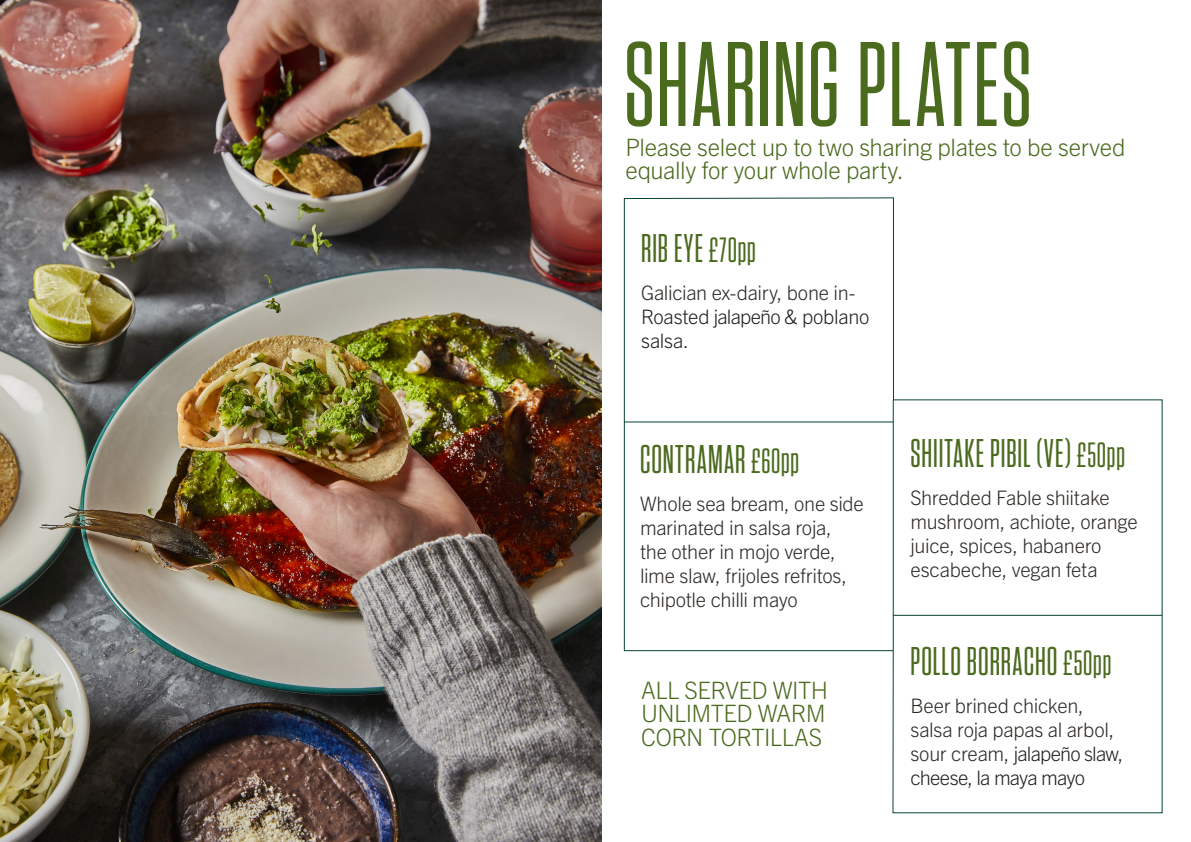
<style>
.page{position:relative;width:1191px;height:842px;background:#fff}
.page>*{position:absolute;margin:0;border:0;box-sizing:border-box;transform-origin:0 0}
.t1{font:500 120px "Tungsten Condensed";letter-spacing:.02em;color:#4a6a1d}
.t2{font:500 40px "Tungsten Condensed";letter-spacing:.025em;color:#4a6a1d}
.BODY_green{font:300 24px/23.5px "Trade Gothic Next LT Pro";letter-spacing:-.015em;color:#4a6a1d}
.t3{font:300 20px/24px "Trade Gothic Next LT Pro";letter-spacing:-.015em;color:#2d2926}
.t4{font:300 20px/24px "Trade Gothic Next LT Pro";letter-spacing:-.02em;color:#231f20}
.s1{font-size:35px}
.s2{color:#2d2926}
.s3{color:#231f20}
</style>
<div class="page">
<svg style="left:624px;top:197px;width:538px;height:616px"></svg>
<hr style="left:893px;top:615px;width:269px;height:1px;background:#064431">
<hr style="left:893px;top:400px;width:1px;height:250px;background:#064431">
<hr style="left:624px;top:422px;width:269px;height:1px;background:#064431">
<img style="left:0;top:0;width:602px;height:842px">
<p class="t1" style="left:624px;top:27px;width:409px">SHARING PLATES</p>
<p class="BODY_green" style="left:625px;top:134px;width:501px;line-height:23px">Please select up to two sharing plates to be served equally for your whole party.</p>
<p class="t2" style="left:641px;top:229px;width:116px">RIB EYE <span class="s1">£70pp</span></p>
<p class="t4" style="left:641px;top:280px;width:230px"><span class="s2">Galician ex-dairy, bone in-<br></span>Roasted jalapeño &amp; poblano salsa.</p>
<p class="t2" style="left:640px;top:440px;width:161px">CONTRAMAR <span class="s1">£60pp</span></p>
<p class="t3" style="left:640px;top:490px;width:225px">Whole sea bream, one side marinated in salsa roja,<br>the other in mojo verde, lime slaw, frijoles refritos, chipotle chilli mayo</p>
<p class="BODY_green" style="left:641px;top:677px;width:189px;text-align:justify">ALL SERVED WITH UNLIMTED WARM CORN TORTILLAS</p>
<p class="t2" style="left:910px;top:434px;width:216px">SHIITAKE PIBIL (VE) <span class="s1">£50pp</span></p>
<p class="t3" style="left:910px;top:484px;width:229px">Shredded Fable shiitake mushroom, achiote, orange juice, spices, habanero escabeche, vegan feta</p>
<p class="t2" style="left:910px;top:642px;width:202px">POLLO BORRACHO <span class="s1">£50pp</span></p>
<p class="t3" style="left:910px;top:692px;width:214px">Beer brined chicken, salsa roja papas al arbol, sour cream, <span class="s3">jalapeño slaw, cheese, la maya mayo</span></p>
</div>
